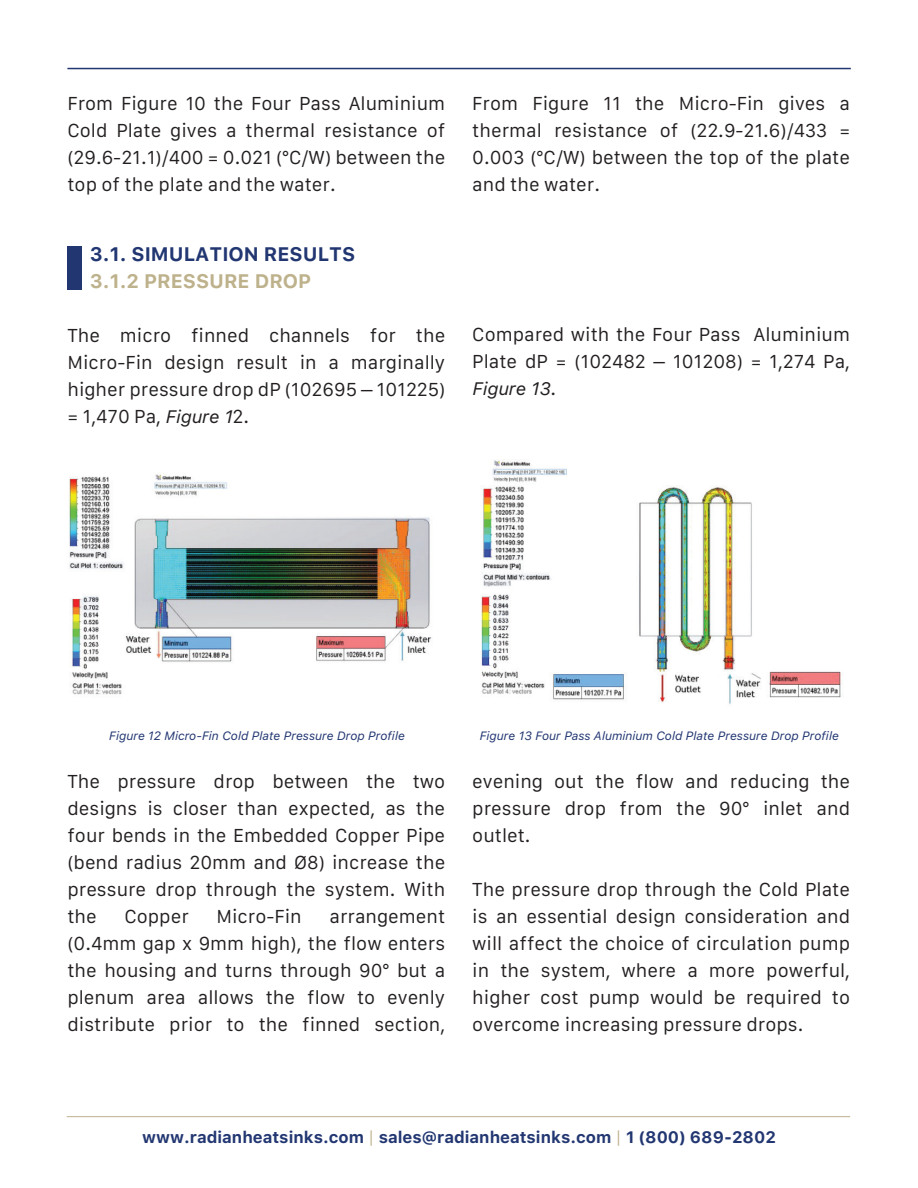
<style>
.page{position:relative;width:918px;height:1188px;background:#fff}
.page>*{position:absolute;margin:0;border:0;box-sizing:border-box;transform-origin:0 0}
.t1{font:700 19.5px "Galvji";color:#223772}
.t2{font:700 19.5px "Galvji";color:#beb28c}
.t3{font:18px/27px "Galvji";color:#231f20;text-align:justify}
.t4{font:700 16.5px "Galvji";color:#223772}
.t5{font:italic 12px "Galvji";color:#223772}
.s1{font-style:italic}
.s2{font-weight:400;color:#beb28c}
</style>
<div class="page">
<img style="left:69px;top:460px;width:772px;height:244px">
<div style="left:67px;top:246px;width:15px;height:44px;background:#223772"></div>
<hr style="left:67px;top:1116px;width:783px;height:1px;background:#beb28c">
<hr style="left:67px;top:68px;width:784px;height:1px;background:#223772">
<p class="t3" style="left:67px;top:90px;width:379px">From Figure 10 the Four Pass Aluminium Cold Plate gives a thermal resistance of (29.6-21.1)/400 = 0.021 (°C/W) between the top of the plate and the water.</p>
<p class="t3" style="left:472px;top:90px;width:379px">From Figure 11 the Micro-Fin gives a thermal resistance of (22.9-21.6)/433 = 0.003 (°C/W) between the top of the plate and the water.</p>
<p class="t1" style="left:90px;top:243px;width:267px">3.1. SIMULATION RESULTS</p>
<p class="t2" style="left:90px;top:270px;width:223px">3.1.2 PRESSURE DROP</p>
<p class="t3" style="left:67px;top:323px;width:379px">The micro finned channels for the Micro-Fin design result in a marginally higher pressure drop dP (102695 – 101225) = 1,470 Pa, <span class="s1">Figure 1</span>2.</p>
<p class="t3" style="left:472px;top:322px;width:379px">Compared with the Four Pass Aluminium Plate dP = (102482 – 101208) = 1,274 Pa, <span class="s1">Figure 13</span>.</p>
<p class="t5" style="left:109px;top:729px;width:297px">Figure 12 Micro-Fin Cold Plate Pressure Drop Profile</p>
<p class="t5" style="left:479px;top:729px;width:361px">Figure 13 Four Pass Aluminium Cold Plate Pressure Drop Profile</p>
<p class="t3" style="left:67px;top:769px;width:379px">The pressure drop between the two designs is closer than expected, as the four bends in the Embedded Copper Pipe (bend radius 20mm and Ø8) increase the pressure drop through the system. With the</p>
<p class="t3" style="left:124px;top:904px;width:66px">Copper</p>
<p class="t3" style="left:217px;top:904px;width:87px">Micro-Fin</p>
<p class="t3" style="left:67px;top:904px;width:379px;text-indent:262px">arrangement (0.4mm gap x 9mm high), the flow enters the housing and turns through 90° but a plenum area allows the flow to evenly distribute prior to the finned section,</p>
<p class="t3" style="left:472px;top:769px;width:379px">evening out the flow and reducing the pressure drop from the 90° inlet and outlet.</p>
<p class="t3" style="left:472px;top:877px;width:379px">The pressure drop through the Cold Plate is an essential design consideration and will affect the choice of circulation pump in the system, where a more powerful, higher cost pump would be required to overcome increasing pressure drops.</p>
<p class="t4" style="left:142px;top:1127px;width:635px">www.radianheatsinks.com <span class="s2">|</span> sales@radianheatsinks.com <span class="s2">|</span> 1 (800) 689-2802</p>
</div>
